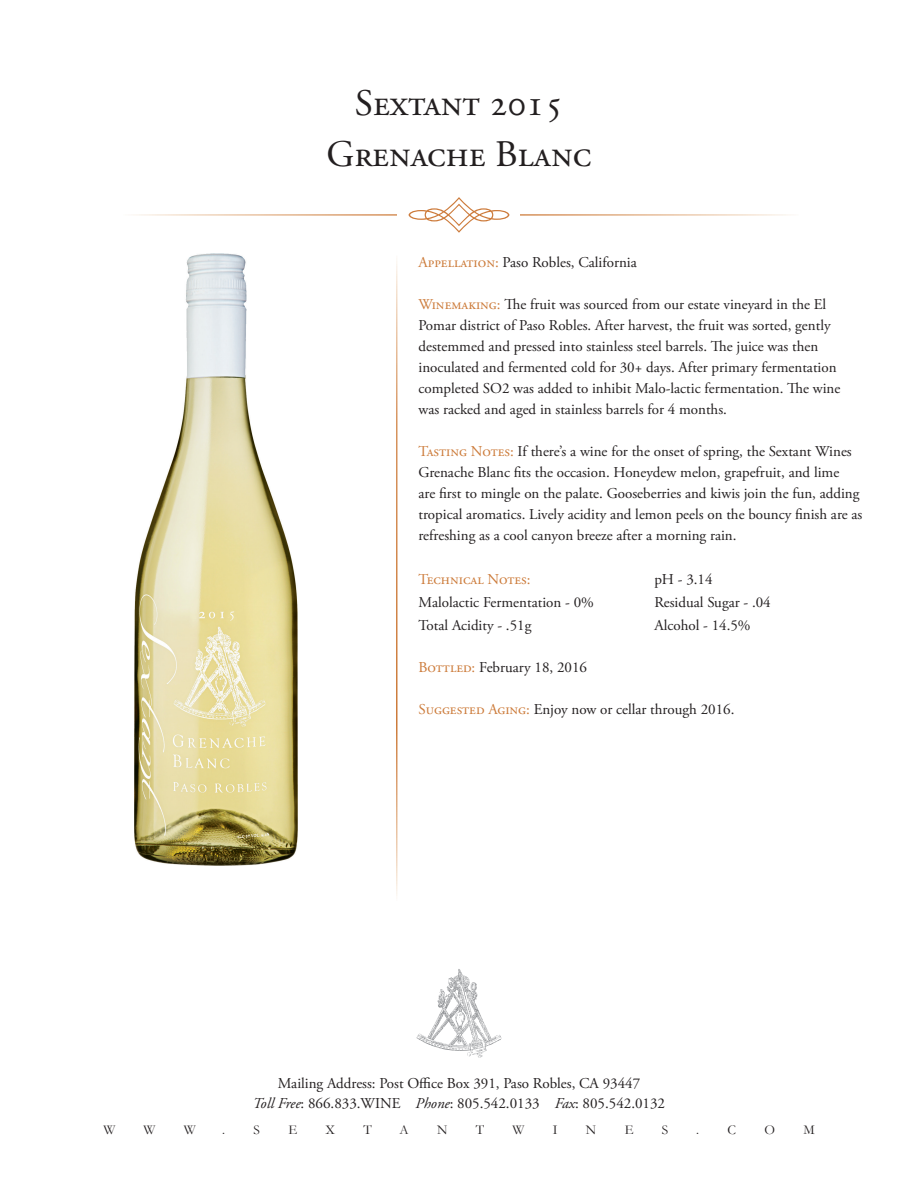
<style>
.page{position:relative;width:918px;height:1188px;background:#fff}
.page>*{position:absolute;margin:0;border:0;box-sizing:border-box;transform-origin:0 0}
.t1{font:37.5px "Adobe Garamond Pro";color:#231f20}
.t2{font:15px/21px "Adobe Garamond Pro";color:#231f20}
.t3{font:15px "Adobe Garamond Pro";color:#cc7b3a}
.t4{font:13.5px "Garamond";color:#231f20}
.s1{color:#cc7b3a}
.s2{font-style:italic}
</style>
<div class="page">
<svg style="left:409px;top:197px;width:100px;height:36px"></svg>
<svg style="left:417px;top:969px;width:84px;height:88px"></svg>
<img style="left:135px;top:254px;width:162px;height:612px">
<p class="t1" style="left:355px;top:81px;width:210px">Sextant 2015</p>
<p class="t1" style="left:326px;top:132px;width:267px">Grenache Blanc</p>
<p class="t2" style="left:418px;top:253px;width:220px"><span class="s1">Appellation:</span> Paso Robles, California</p>
<p class="t2" style="left:418px;top:295px;width:423px"><span class="s1">Winemaking:</span> The fruit was sourced from our estate vineyard in the El Pomar district of Paso Robles. After harvest, the fruit was sorted, gently destemmed and pressed into stainless steel barrels. The juice was then inoculated and fermented cold for 30+ days. After primary fermentation completed SO2 was added to inhibit Malo-lactic fermentation. The wine was racked and aged in stainless barrels for 4 months.</p>
<p class="t2" style="left:418px;top:442px;width:445px"><span class="s1">Tasting Notes:</span> If there’s a wine for the onset of spring, the Sextant Wines Grenache Blanc fits the occasion. Honeydew melon, grapefruit, and lime<br>are first to mingle on the palate. Gooseberries and kiwis join the fun, adding tropical aromatics. Lively acidity and lemon peels on the bouncy finish are as refreshing as a cool canyon breeze after a morning rain.</p>
<p class="t3" style="left:418px;top:570px;width:114px">Technical Notes:</p>
<p class="t2" style="left:654px;top:570px;width:60px">pH - 3.14</p>
<p class="t2" style="left:418px;top:592px;width:177px">Malolactic Fermentation - 0%</p>
<p class="t2" style="left:654px;top:592px;width:118px">Residual Sugar - .04</p>
<p class="t2" style="left:418px;top:615px;width:115px">Total Acidity - .51g</p>
<p class="t2" style="left:654px;top:615px;width:98px">Alcohol - 14.5%</p>
<p class="t2" style="left:418px;top:657px;width:170px"><span class="s1">Bottled:</span> February 18, 2016</p>
<p class="t2" style="left:418px;top:699px;width:317px"><span class="s1">Suggested Aging:</span> Enjoy now or cellar through 2016.</p>
<p class="t2" style="left:253px;top:1074px;width:414px;line-height:19.5px;text-align:center">Mailing Address: Post Office Box 391, Paso Robles, CA 93447<br><span class="s2">Toll Free</span>: 866.833.WINE <span class="s2">Phone</span>: 805.542.0133 <span class="s2">Fax</span>: 805.542.0132</p>
<p class="t4" style="left:103px;top:1121px;width:13px">W</p>
<p class="t4" style="left:144px;top:1121px;width:13px">W</p>
<p class="t4" style="left:184px;top:1121px;width:13px">W</p>
<p class="t4" style="left:222px;top:1121px;width:4px">.</p>
<p class="t4" style="left:254px;top:1121px;width:8px">S</p>
<p class="t4" style="left:288px;top:1121px;width:10px">E</p>
<p class="t4" style="left:326px;top:1121px;width:11px">X</p>
<p class="t4" style="left:363px;top:1121px;width:10px">T</p>
<p class="t4" style="left:400px;top:1121px;width:11px">A</p>
<p class="t4" style="left:437px;top:1121px;width:12px">N</p>
<p class="t4" style="left:476px;top:1121px;width:10px">T</p>
<p class="t4" style="left:513px;top:1121px;width:13px">W</p>
<p class="t4" style="left:553px;top:1121px;width:6px">I</p>
<p class="t4" style="left:586px;top:1121px;width:12px">N</p>
<p class="t4" style="left:625px;top:1121px;width:10px">E</p>
<p class="t4" style="left:662px;top:1121px;width:8px">S</p>
<p class="t4" style="left:696px;top:1121px;width:4px">.</p>
<p class="t4" style="left:728px;top:1121px;width:10px">C</p>
<p class="t4" style="left:764px;top:1121px;width:12px">O</p>
<p class="t4" style="left:803px;top:1121px;width:13px">M</p>
</div>
